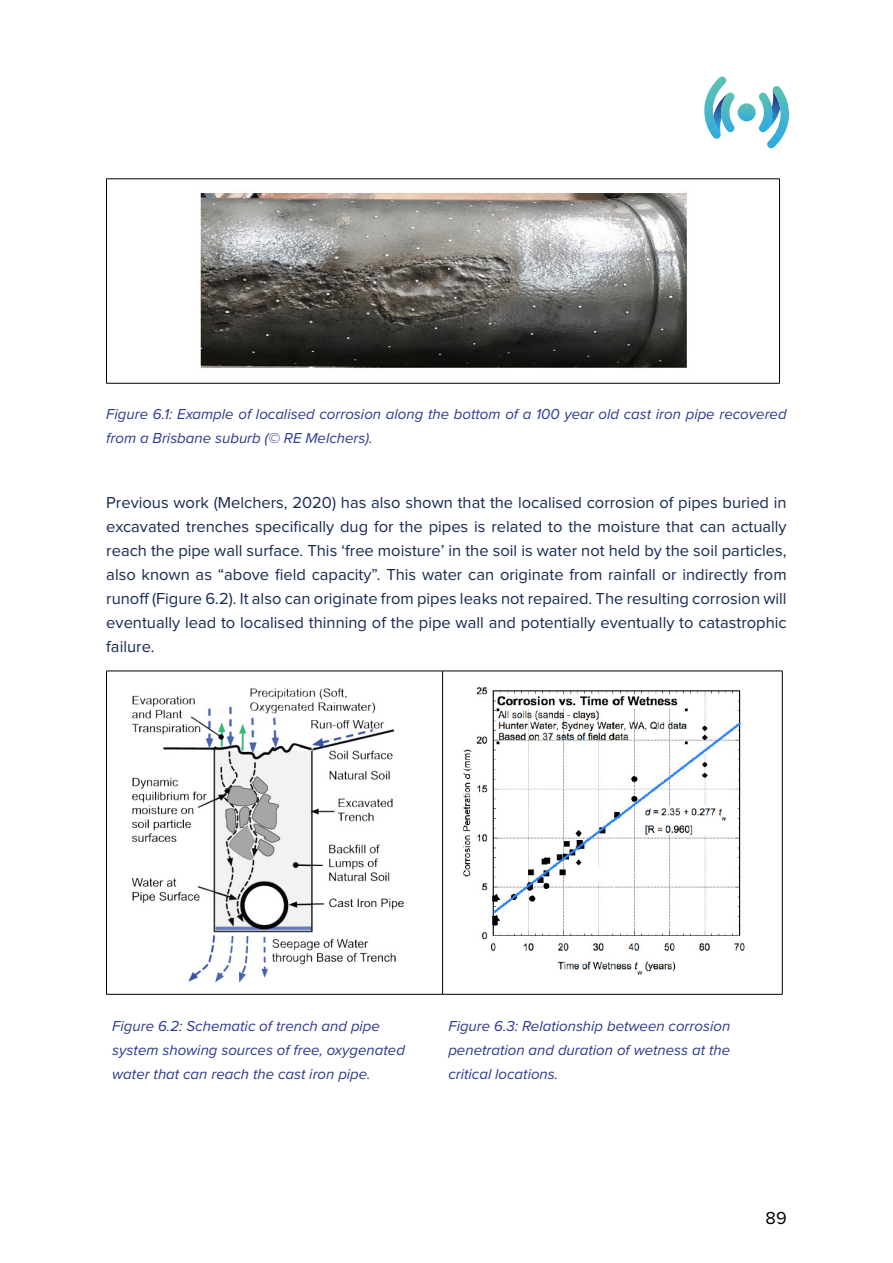
<style>
.page{position:relative;width:893px;height:1263px;background:#fff}
.page>*{position:absolute;margin:0;border:0;box-sizing:border-box;transform-origin:0 0}
.t1{font:18px "Proxima Nova";color:#000}
.t2{font:16.5px/24px "Proxima Nova";color:#172852;text-align:justify}
.t3{font:italic 15px/24px "Proxima Nova";color:#2b3990}
</style>
<div class="page">
<svg style="left:738px;top:103px;width:18px;height:18px"></svg>
<svg style="left:704px;top:77px;width:31px;height:62px"></svg>
<svg style="left:758px;top:86px;width:32px;height:62px"></svg>
<hr style="left:106px;top:179px;width:674px;height:1px;background:#000">
<hr style="left:106px;top:179px;width:1px;height:204px;background:#000">
<hr style="left:779px;top:179px;width:1px;height:204px;background:#000">
<hr style="left:106px;top:383px;width:674px;height:1px;background:#000">
<img style="left:200px;top:192px;width:487px;height:176px">
<hr style="left:106px;top:671px;width:337px;height:1px;background:#000">
<hr style="left:106px;top:671px;width:1px;height:323px;background:#000">
<hr style="left:443px;top:671px;width:339px;height:1px;background:#000">
<hr style="left:442px;top:671px;width:1px;height:323px;background:#000">
<hr style="left:782px;top:671px;width:1px;height:323px;background:#000">
<hr style="left:106px;top:994px;width:337px;height:1px;background:#000">
<hr style="left:443px;top:994px;width:339px;height:1px;background:#000">
<img style="left:132px;top:688px;width:272px;height:295px">
<img style="left:463px;top:687px;width:282px;height:288px">
<p class="t3" style="left:106px;top:401px;width:682px">Figure 6.1: Example of localised corrosion along the bottom of a 100 year old cast iron pipe recovered from a Brisbane suburb (© RE Melchers).</p>
<p class="t2" style="left:106px;top:491px;width:682px">Previous work (Melchers, 2020) has also shown that the localised corrosion of pipes buried in excavated trenches specifically dug for the pipes is related to the moisture that can actually reach the pipe wall surface. This ‘free moisture’ in the soil is water not held by the soil particles, also known as “above field capacity”. This water can originate from rainfall or indirectly from runoff (Figure 6.2). It also can originate from pipes leaks not repaired. The resulting corrosion will eventually lead to localised thinning of the pipe wall and potentially eventually to catastrophic failure.</p>
<p class="t3" style="left:112px;top:1013px;width:294px">Figure 6.2: Schematic of trench and pipe system showing sources of free, oxygenated water that can reach the cast iron pipe.</p>
<p class="t3" style="left:448px;top:1013px;width:283px;text-align:justify">Figure 6.3: Relationship between corrosion penetration and duration of wetness at the critical locations.</p>
<p class="t1" style="left:766px;top:1210px;width:23px">89</p>
</div>
